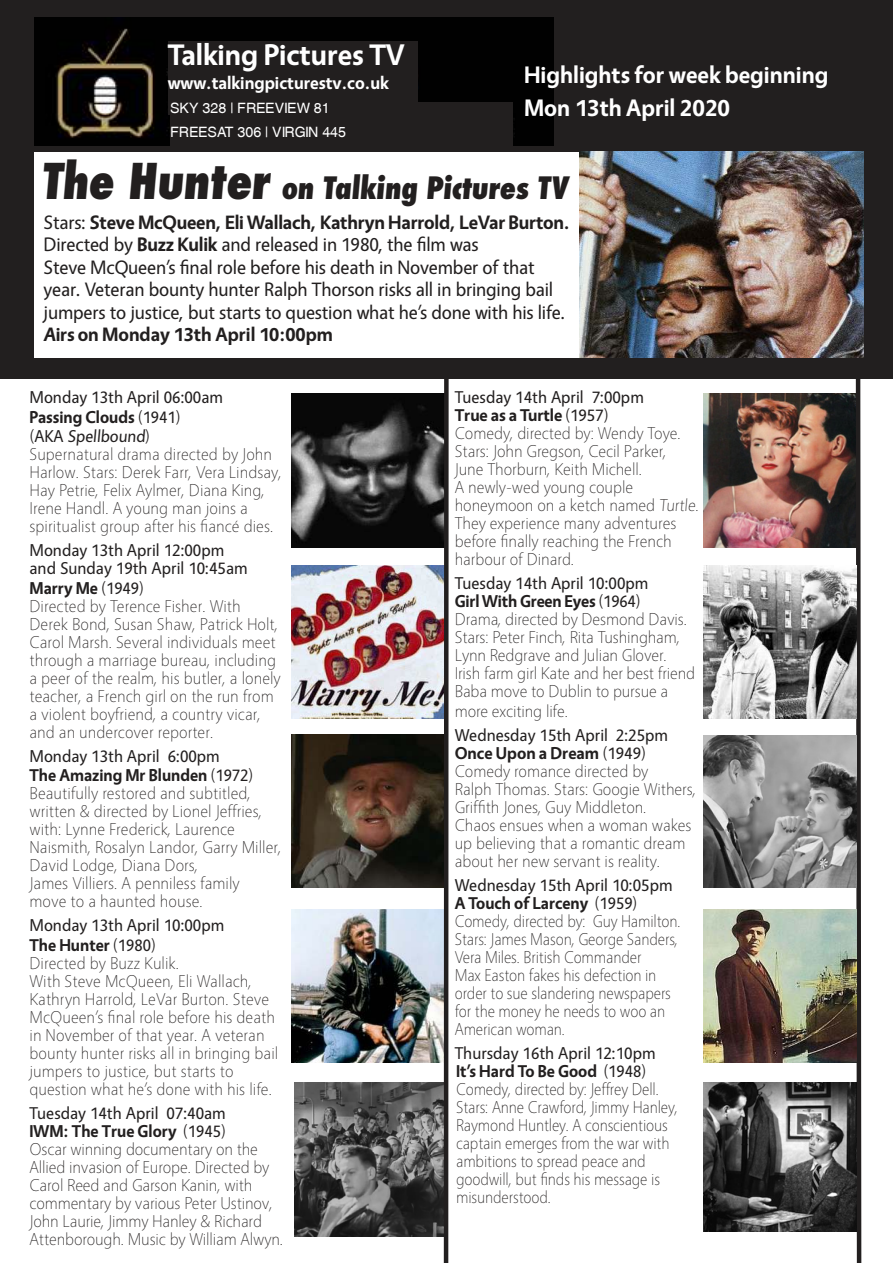
<style>
.page{position:relative;width:893px;height:1263px;background:#fff}
.page>*{position:absolute;margin:0;border:0;box-sizing:border-box;transform-origin:0 0}
.t1{font:800 condensed 30px "Futura";color:#221f1f}
.t2{font:700 30px "Vegur";color:#fff}
.t3{font:700 24px/33px "Vegur";color:#fff}
.t4{font:19.5px/22.5px "Vegur";letter-spacing:-.01em;color:#221f1f}
.t5{font:700 19.5px "Vegur";color:#221f1f}
.t6{font:700 18px "Vegur";color:#fff}
.t7{font:300 17.25px/18.1px "Vegur";letter-spacing:-.005em;color:#221f1f}
.t8{font:300 17.25px/18px "Vegur";letter-spacing:-.005em;color:#221f1f;scale:.95 1}
.t9{font:17.25px/19.5px "Vegur";color:#221f1f}
.t10{font:14.25px/24px "Swansea";color:#fff}
.s1{font-size:48px}
.s2{font-weight:700}
.s3{font-weight:400}
</style>
<div class="page">
<div style="left:0;top:0;width:893px;height:378px;background:#221f1f"></div>
<div style="left:34px;top:152px;width:827px;height:206px;background:#fff"></div>
<img style="left:34px;top:17px;width:519px;height:129px">
<div style="left:168px;top:42px;width:250px;height:73px;background:#221f1f"></div>
<div style="left:170px;top:102px;width:343px;height:45px;background:#221f1f"></div>
<img style="left:579px;top:152px;width:284px;height:206px">
<img style="left:295px;top:1083px;width:149px;height:153px">
<img style="left:704px;top:394px;width:149px;height:153px">
<img style="left:291px;top:394px;width:153px;height:153px">
<img style="left:291px;top:566px;width:153px;height:153px">
<img style="left:291px;top:735px;width:153px;height:153px">
<img style="left:291px;top:909px;width:153px;height:153px">
<div style="left:444px;top:364px;width:5px;height:899px;background:#221f1f"></div>
<svg style="left:853px;top:378px;width:11px;height:885px"></svg>
<img style="left:704px;top:566px;width:153px;height:153px">
<img style="left:704px;top:735px;width:153px;height:153px">
<img style="left:704px;top:909px;width:153px;height:153px">
<img style="left:704px;top:1083px;width:153px;height:148px">
<h1 class="t2" style="left:168px;top:42px;width:238px">Talking Pictures TV</h1>
<p class="t6" style="left:168px;top:75px;width:223px">www.talkingpicturestv.co.uk</p>
<p class="t10" style="left:170px;top:96px;width:178px">SKY 328 | FREEVIEW 81<br>FREESAT 306 | VIRGIN 445</p>
<h2 class="t3" style="left:524px;top:60px;width:306px">Highlights for week beginning<br>Mon 13th April 2020</h2>
<h1 class="t1" style="left:41px;top:174px;width:528px"><span class="s1">The Hunter</span> on Talking Pictures TV</h1>
<p class="t4" style="left:44px;top:212px;width:528px">Stars: <span class="s2">Steve McQueen, Eli Wallach, Kathryn Harrold, LeVar Burton.<br></span>Directed by <span class="s2">Buzz Kulik</span> and released in 1980, the film was<br>Steve McQueen’s final role before his death in November of that year. Veteran bounty hunter Ralph Thorson risks all in bringing bail jumpers to justice, but starts to question what he’s done with his life.</p>
<p class="t5" style="left:44px;top:327px;width:291px">Airs on Monday 13th April 10:00pm</p>
<p class="t9" style="left:30px;top:389px;width:195px">Monday 13th April 06:00am<br><span class="s2">Passing Clouds</span> (1941)<br>(AKA Spellbound)</p>
<p class="t7" style="left:30px;top:446px;width:254px">Supernatural drama directed by John Harlow. Stars: Derek Farr, Vera Lindsay, Hay Petrie, Felix Aylmer, Diana King, Irene Handl. A young man joins a spiritualist group after his fiancé dies.</p>
<p class="t7" style="left:30px;top:542px;width:253px"><span class="s3">Monday 13th April 12:00pm<br>and Sunday 19th April 10:45am<br></span><span class="s2">Marry Me</span> <span class="s3">(1949)<br></span>Directed by Terence Fisher. With<br>Derek Bond, Susan Shaw, Patrick Holt,<br>Carol Marsh. Several individuals meet through a marriage bureau, including a peer of the realm, his butler, a lonely teacher, a French girl on the run from a violent boyfriend, a country vicar, and an undercover reporter.</p>
<p class="t7" style="left:30px;top:748px;width:253px"><span class="s3">Monday 13th April 6:00pm<br></span><span class="s2">The Amazing Mr Blunden</span> <span class="s3">(1972)<br></span>Beautifully restored and subtitled, written &amp; directed by Lionel Jeffries, with: Lynne Frederick, Laurence<br>Naismith, Rosalyn Landor, Garry Miller,<br>David Lodge, Diana Dors,<br>James Villiers. A penniless family<br>move to a haunted house.</p>
<p class="t7" style="left:30px;top:917px;width:250px"><span class="s3">Monday 13th April 10:00pm<br></span><span class="s2">The Hunter</span> <span class="s3">(1980)<br></span>Directed by Buzz Kulik.<br>With Steve McQueen, Eli Wallach,<br>Kathryn Harrold, LeVar Burton. Steve<br>McQueen’s final role before his death in November of that year. A veteran bounty hunter risks all in bringing bail jumpers to justice, but starts to question what he’s done with his life.</p>
<p class="t7" style="left:30px;top:1105px;width:255px"><span class="s3">Tuesday 14th April 07:40am<br></span><span class="s2">IWM: The True Glory</span> <span class="s3">(1945)<br></span>Oscar winning documentary on the Allied invasion of Europe. Directed by Carol Reed and Garson Kanin, with commentary by various Peter Ustinov, John Laurie, Jimmy Hanley &amp; Richard Attenborough. Music by William Alwyn.</p>
<p class="t7" style="left:455px;top:389px;width:245px"><span class="s3">Tuesday 14th April 7:00pm<br></span><span class="s2">True as a Turtle</span> <span class="s3">(1957)<br></span>Comedy, directed by: Wendy Toye.<br>Stars: John Gregson, Cecil Parker,<br>June Thorburn, Keith Michell.<br>A newly-wed young couple honeymoon on a ketch named Turtle.<br>They experience many adventures before finally reaching the French harbour of Dinard.</p>
<p class="t7" style="left:455px;top:575px;width:242px"><span class="s3">Tuesday 14th April 10:00pm<br></span><span class="s2">Girl With Green Eyes</span> <span class="s3">(1964)<br></span>Drama, directed by Desmond Davis.<br>Stars: Peter Finch, Rita Tushingham,<br>Lynn Redgrave and Julian Glover.<br>Irish farm girl Kate and her best friend<br>Baba move to Dublin to pursue a more exciting life.</p>
<p class="t7" style="left:455px;top:727px;width:243px"><span class="s3">Wednesday 15th April 2:25pm<br></span><span class="s2">Once Upon a Dream</span> <span class="s3">(1949)<br></span>Comedy romance directed by<br>Ralph Thomas. Stars: Googie Withers,<br>Griffith Jones, Guy Middleton.<br>Chaos ensues when a woman wakes up believing that a romantic dream about her new servant is reality.</p>
<p class="t8" style="left:455px;top:877px;width:239px"><span class="s3">Wednesday 15th April 10:05pm<br></span><span class="s2">A Touch of Larceny</span> <span class="s3">(1959)<br></span>Comedy, directed by: Guy Hamilton.<br>Stars: James Mason, George Sanders,<br>Vera Miles. British Commander<br>Max Easton fakes his defection in order to sue slandering newspapers for the money he needs to woo an<br>American woman.</p>
<p class="t8" style="left:455px;top:1045px;width:236px"><span class="s3">Thursday 16th April 12:10pm<br></span><span class="s2">It’s Hard To Be Good</span> <span class="s3">(1948)<br></span>Comedy, directed by: Jeffrey Dell.<br>Stars: Anne Crawford, Jimmy Hanley,<br>Raymond Huntley. A conscientious captain emerges from the war with ambitions to spread peace and goodwill, but finds his message is misunderstood.</p>
</div>
